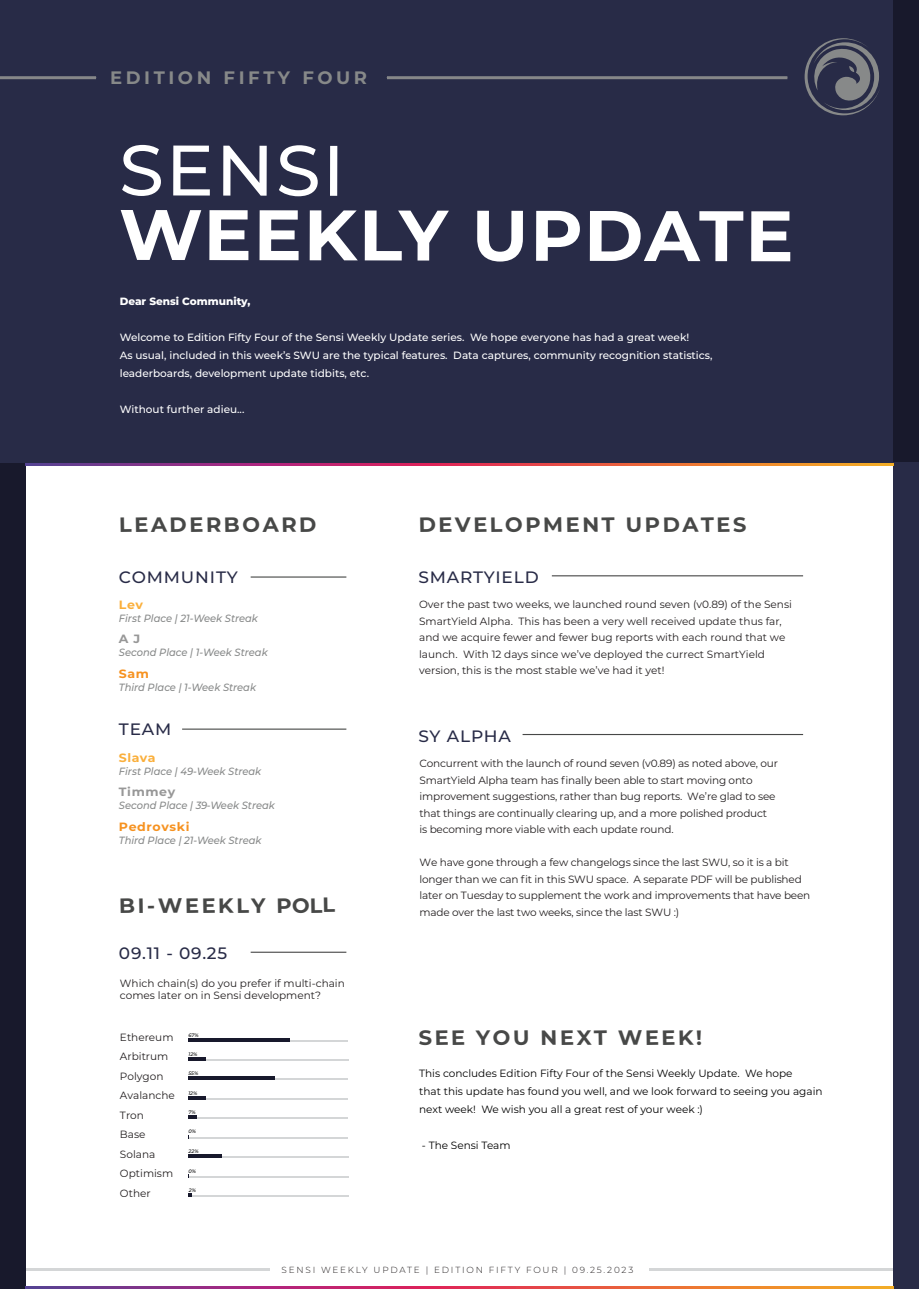
<style>
.page{position:relative;width:919px;height:1289px;background:#fff}
.page>*{position:absolute;margin:0;border:0;box-sizing:border-box;transform-origin:0 0}
.t1{font:700 71.25px "Montserrat";letter-spacing:.015em;color:#fff}
.t2{font:500 71.25px "Montserrat";letter-spacing:.02em;color:#fff}
.t3{font:700 20.7px "Montserrat";color:#474847}
.t4{font:700 18px "Montserrat";letter-spacing:.2em;color:#878989}
.t5{font:500 16.5px "Montserrat";letter-spacing:.05em;color:#282b47}
.t6{font:700 12px "Montserrat";letter-spacing:.05em;color:#f69220;scale:1.04 1}
.t7{font:700 12px "Montserrat";letter-spacing:.04em;color:#faaf3b;scale:1.04 1}
.t8{font:700 12px "Montserrat";letter-spacing:.05em;color:#979797;scale:1.04 1}
.t9{font:10.5px/16.5px "Montserrat";letter-spacing:-.015em;color:#231f20}
.t10{font:500 10.5px/18px "Montserrat";color:#fff}
.t11{font:10.5px/18px "Montserrat";color:#000}
.t12{font:italic 500 10.5px "Montserrat";color:#878989;scale:.94 1}
.t13{font:800 10.5px "Montserrat";color:#fff}
.t14{font:300 8.85px "Montserrat";letter-spacing:.2em;color:#231f20}
.t15{font:italic 500 4.95px "Montserrat";color:#000}
</style>
<div class="page">
<div style="left:0;top:0;width:918px;height:463px;background:#282b47"></div>
<hr style="left:0;top:76px;width:96px;height:3px;background:#868789">
<hr style="left:387px;top:76px;width:400px;height:3px;background:#868789">
<div style="left:893px;top:0;width:25px;height:463px;background:#18192c"></div>
<div style="left:893px;top:463px;width:25px;height:825px;background:#282b47"></div>
<div style="left:0;top:463px;width:26px;height:825px;background:#18192c"></div>
<hr style="left:251px;top:576px;width:95px;height:1px;background:#474847">
<hr style="left:182px;top:728px;width:164px;height:1px;background:#474847">
<hr style="left:251px;top:951px;width:95px;height:1px;background:#474847">
<hr style="left:552px;top:575px;width:251px;height:1px;background:#474847">
<hr style="left:522px;top:734px;width:281px;height:1px;background:#474847">
<svg style="left:804px;top:38px;width:75px;height:77px"></svg>
<hr style="left:649px;top:1268px;width:244px;height:2px;background:#d4d6d7">
<hr style="left:26px;top:1268px;width:243px;height:2px;background:#d4d6d7">
<svg style="left:26px;top:463px;width:867px;height:3px;background:#c64e59"></svg>
<svg style="left:26px;top:1286px;width:867px;height:2px;background:#c64e59"></svg>
<hr style="left:188px;top:1039px;width:160px;height:2px;background:#d4d6d7">
<hr style="left:188px;top:1038px;width:102px;height:3px;background:#18192c">
<hr style="left:188px;top:1058px;width:160px;height:2px;background:#d4d6d7">
<hr style="left:188px;top:1057px;width:18px;height:3px;background:#18192c">
<hr style="left:188px;top:1078px;width:160px;height:1px;background:#d4d6d7">
<hr style="left:188px;top:1076px;width:87px;height:3px;background:#18192c">
<hr style="left:188px;top:1098px;width:160px;height:1px;background:#d4d6d7">
<hr style="left:188px;top:1096px;width:18px;height:3px;background:#18192c">
<hr style="left:188px;top:1117px;width:160px;height:1px;background:#d4d6d7">
<svg style="left:188px;top:1115px;width:9px;height:3px"></svg>
<hr style="left:188px;top:1136px;width:160px;height:2px;background:#d4d6d7">
<hr style="left:189px;top:1156px;width:159px;height:1px;background:#d4d6d7">
<hr style="left:189px;top:1154px;width:33px;height:3px;background:#18192c">
<hr style="left:189px;top:1176px;width:159px;height:1px;background:#d4d6d7">
<hr style="left:189px;top:1195px;width:160px;height:1px;background:#d4d6d7">
<h3 class="t4" style="left:110px;top:64px;width:259px">EDITION FIFTY FOUR</h3>
<h1 class="t2" style="left:119px;top:120px;width:227px">SENSI</h1>
<h1 class="t1" style="left:119px;top:184px;width:676px">WEEKLY UPDATE</h1>
<p class="t13" style="left:120px;top:294px;width:132px">Dear Sensi Community,</p>
<p class="t10" style="left:120px;top:328px;width:594px">Welcome to Edition Fifty Four of the Sensi Weekly Update series. We hope everyone has had a great week!<br>As usual, included in this week’s SWU are the typical features. Data captures, community recognition statistics, leaderboards, development update tidbits, etc.</p>
<p class="t10" style="left:120px;top:400px;width:126px">Without further adieu...</p>
<h2 class="t3" style="left:119px;top:511px;width:199px;rotate:-1deg">LEADERBOARD</h2>
<h3 class="t5" style="left:119px;top:566px;width:120px">COMMUNITY</h3>
<p class="t7" style="left:119px;top:596px;width:25px">Lev</p>
<p class="t12" style="left:119px;top:611px;width:149px">First Place | 21-Week Streak</p>
<p class="t8" style="left:119px;top:630px;width:22px">A J</p>
<p class="t12" style="left:119px;top:680px;width:147px">Third Place | 1-Week Streak</p>
<p class="t12" style="left:119px;top:645px;width:160px">Second Place | 1-Week Streak</p>
<p class="t6" style="left:119px;top:665px;width:30px">Sam</p>
<h3 class="t5" style="left:119px;top:717px;width:54px">TEAM</h3>
<p class="t7" style="left:119px;top:749px;width:37px">Slava</p>
<p class="t12" style="left:119px;top:798px;width:167px">Second Place | 39-Week Streak</p>
<p class="t12" style="left:119px;top:764px;width:153px">First Place | 49-Week Streak</p>
<p class="t8" style="left:119px;top:783px;width:56px">Timmey</p>
<p class="t12" style="left:119px;top:833px;width:153px">Third Place | 21-Week Streak</p>
<p class="t6" style="left:119px;top:818px;width:69px">Pedrovski</p>
<h2 class="t3" style="left:119px;top:892px;width:217px;rotate:-1deg">BI-WEEKLY POLL</h2>
<h3 class="t5" style="left:119px;top:941px;width:110px">09.11 - 09.25</h3>
<p class="t9" style="left:120px;top:976px;width:226px;line-height:12.6px">Which chain(s) do you prefer if multi-chain comes later on in Sensi development?</p>
<p class="t9" style="left:120px;top:1026px;width:56px;line-height:19.5px">Ethereum<br>Arbitrum<br>Polygon<br>Avalanche<br>Tron<br>Base<br>Solana<br>Optimism<br>Other</p>
<p class="t15" style="left:188px;top:1031px;width:12px">67%</p>
<p class="t15" style="left:188px;top:1050px;width:10px">12%</p>
<p class="t15" style="left:188px;top:1069px;width:11px">55%</p>
<p class="t15" style="left:188px;top:1089px;width:10px">12%</p>
<p class="t15" style="left:188px;top:1108px;width:9px">7%</p>
<p class="t15" style="left:188px;top:1128px;width:9px">0%</p>
<p class="t15" style="left:189px;top:1147px;width:12px">22%</p>
<p class="t15" style="left:189px;top:1167px;width:9px">0%</p>
<p class="t15" style="left:189px;top:1186px;width:9px">2%</p>
<h2 class="t3" style="left:418px;top:512px;width:329px;rotate:-1deg">DEVELOPMENT UPDATES</h2>
<h3 class="t5" style="left:418px;top:565px;width:122px">SMARTYIELD</h3>
<p class="t9" style="left:419px;top:596px;width:374px">Over the past two weeks, we launched round seven (v0.89) of the Sensi SmartYield Alpha. This has been a very well received update thus far, and we acquire fewer and fewer bug reports with each round that we launch. With 12 days since we’ve deployed the currect SmartYield version, this is the most stable we’ve had it yet!</p>
<h3 class="t5" style="left:418px;top:724px;width:94px">SY ALPHA</h3>
<p class="t9" style="left:419px;top:754px;width:360px">Concurrent with the launch of round seven (v0.89) as noted above, our SmartYield Alpha team has finally been able to start moving onto improvement suggestions, rather than bug reports. We’re glad to see that things are continually clearing up, and a more polished product<br>is becoming more viable with each update round.</p>
<p class="t9" style="left:419px;top:853px;width:392px">We have gone through a few changelogs since the last SWU, so it is a bit longer than we can fit in this SWU space. A separate PDF will be published later on Tuesday to supplement the work and improvements that have been made over the last two weeks, since the last SWU :)</p>
<h2 class="t3" style="left:418px;top:1025px;width:285px;rotate:-1deg">SEE YOU NEXT WEEK!</h2>
<p class="t11" style="left:419px;top:1063px;width:405px">This concludes Edition Fifty Four of the Sensi Weekly Update. We hope<br>that this update has found you well, and we look forward to seeing you again next week! We wish you all a great rest of your week :)</p>
<p class="t11" style="left:422px;top:1135px;width:90px">- The Sensi Team</p>
<p class="t14" style="left:281px;top:1263px;width:353px">SENSI WEEKLY UPDATE | EDITION FIFTY FOUR | 09.25.2023</p>
</div>
